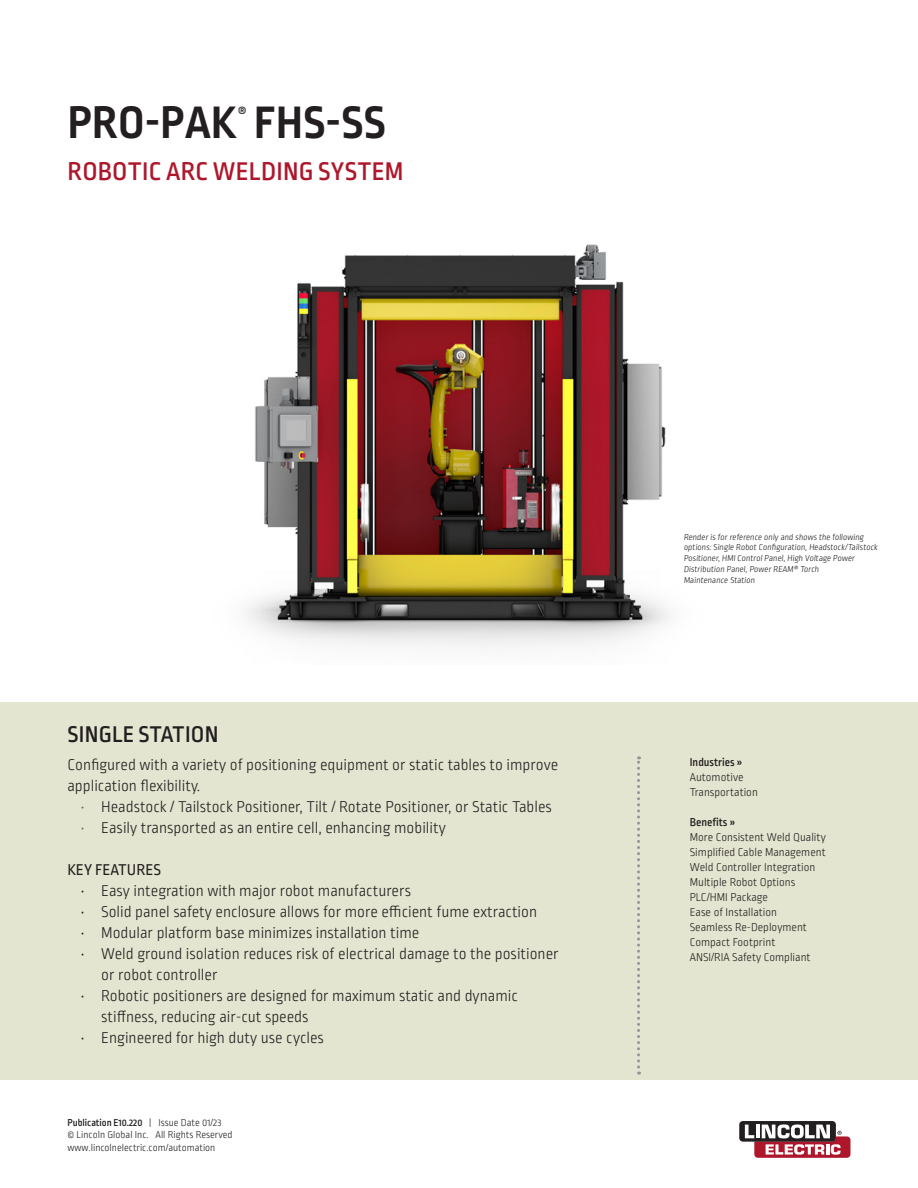
<style>
.page{position:relative;width:918px;height:1188px;background:#fff}
.page>*{position:absolute;margin:0;border:0;box-sizing:border-box;transform-origin:0 0}
.t1{font:700 48px "Ropa Sans Pro";letter-spacing:.01em;color:#231f20}
.t2{font:500 27px "Ropa Sans Pro";letter-spacing:.01em;color:#ae172b}
.t3{font:500 24px "Ropa Sans Pro";letter-spacing:.01em;color:#231f20}
.t4{font:19.2px "Ropa Sans Pro";color:#231f20}
.t5{font:300 16.5px/21px "Ropa Sans Pro";color:#231f20}
.t6{font:16.5px "Ropa Sans Pro";color:#231f20}
.t7{font:300 12px/15px "Ropa Sans Pro";color:#231f20}
.t8{font:500 12px "Ropa Sans Pro";color:#231f20}
.t9{font:300 10.5px/12.6px "Ropa Sans Pro";color:#231f20}
.t10{font:300 9px/10.8px "Ropa Sans Pro";color:#231f20}
.s1{color:#636366}
.s2{font-weight:500}
</style>
<div class="page">
<img style="left:246px;top:244px;width:424px;height:403px">
<div style="left:0;top:702px;width:918px;height:378px;background:#e4e5d0"></div>
<svg style="left:637px;top:756px;width:3px;height:319px"></svg>
<div style="left:739px;top:1121px;width:97px;height:21px;background:#231f20;border-radius:4px"></div>
<svg style="left:745px;top:1124px;width:105px;height:34px"></svg>
<h1 class="t1" style="left:68px;top:96px;width:320px">PRO-PAK FHS-SS</h1>
<p class="t4" style="left:237px;top:103px;width:12px">®</p>
<h2 class="t2" style="left:68px;top:157px;width:337px">ROBOTIC ARC WELDING SYSTEM</h2>
<h3 class="t3" style="left:68px;top:721px;width:152px">SINGLE STATION</h3>
<p class="t5" style="left:68px;top:755px;width:492px">Configured with a variety of positioning equipment or static tables to improve application flexibility.</p>
<p class="t5" style="left:81px;top:797px;width:472px"><span class="s1">•</span> Headstock / Tailstock Positioner, Tilt / Rotate Positioner, or Static Tables</p>
<p class="t5" style="left:81px;top:818px;width:366px"><span class="s1">•</span> Easily transported as an entire cell, enhancing mobility</p>
<p class="t6" style="left:68px;top:860px;width:95px">KEY FEATURES</p>
<p class="t5" style="left:81px;top:881px;width:332px">• Easy integration with major robot manufacturers</p>
<p class="t5" style="left:81px;top:902px;width:458px">• Solid panel safety enclosure allows for more efficient fume extraction</p>
<p class="t5" style="left:81px;top:923px;width:340px">• Modular platform base minimizes installation time</p>
<p class="t5" style="left:101px;top:944px;width:459px;text-indent:-20px">• Weld ground isolation reduces risk of electrical damage to the positioner or robot controller</p>
<p class="t5" style="left:101px;top:986px;width:418px;text-indent:-20px">• Robotic positioners are designed for maximum static and dynamic stiffness, reducing air-cut speeds</p>
<p class="t5" style="left:81px;top:1028px;width:244px">• Engineered for high duty use cycles</p>
<p class="t9" style="left:68px;top:1117px;width:167px"><span class="s2">Publication E10.220</span> | Issue Date 01/23<br>© Lincoln Global Inc. All Rights Reserved www.lincolnelectric.com/automation</p>
<p class="t10" style="left:684px;top:532px;width:197px">Render is for reference only and shows the following options: Single Robot Configuration, Headstock/Tailstock Positioner, HMI Control Panel, High Voltage Power Distribution Panel, Power REAM® Torch<br>Maintenance Station</p>
<p class="t8" style="left:690px;top:755px;width:54px">Industries »</p>
<p class="t7" style="left:690px;top:770px;width:70px">Automotive<br>Transportation</p>
<p class="t8" style="left:690px;top:815px;width:47px">Benefits »</p>
<p class="t7" style="left:690px;top:830px;width:137px">More Consistent Weld Quality<br>Simplified Cable Management<br>Weld Controller Integration<br>Multiple Robot Options<br>PLC/HMI Package<br>Ease of Installation<br>Seamless Re-Deployment<br>Compact Footprint<br>ANSI/RIA Safety Compliant</p>
</div>
